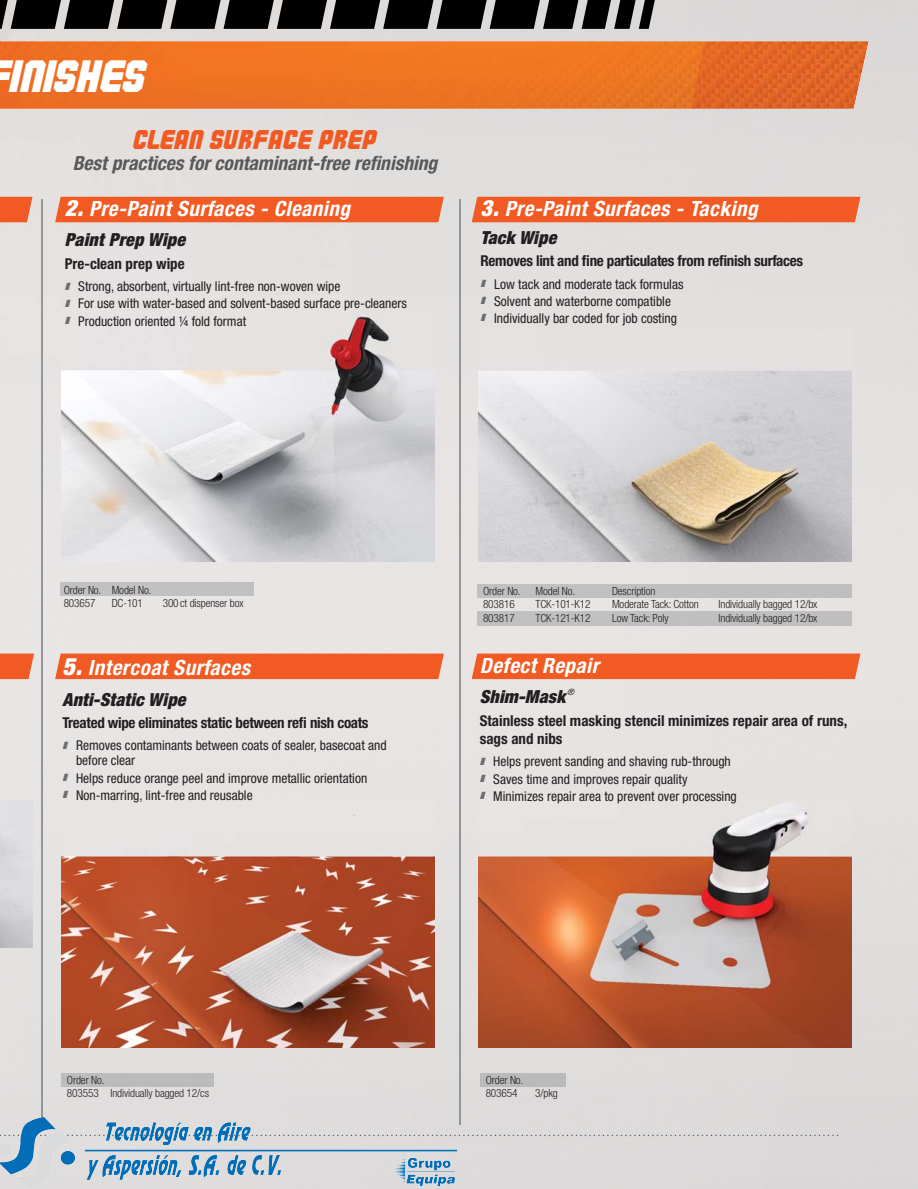
<style>
.page{position:relative;width:918px;height:1189px;background:#fff}
.page>*{position:absolute;margin:0;border:0;box-sizing:border-box;transform-origin:0 0}
.t1{font:45px "Commando";color:#fff}
.t2{font:27px "Commando";letter-spacing:.025em;color:#f15a22}
.t3{font:italic 700 condensed 21px "Helvetica Neue LT Std";letter-spacing:.025em;color:#fff}
.t4{font:italic 700 condensed 19.5px "Helvetica Neue LT Std";color:#58595b}
.t5{font:italic 900 condensed 18px "Helvetica Neue LT Std";letter-spacing:.01em;color:#231f20}
.t6{font:700 condensed 15px "Helvetica Neue LT Std";letter-spacing:-.02em;color:#231f20}
.t7{font:700 condensed 15px/18px "Helvetica Neue LT Std";color:#231f20}
.t8{font:condensed 13.5px/17.1px "Helvetica Neue LT Std";color:#231f20}
.t9{font:300 condensed 11.25px/13.5px "Helvetica Neue LT Std";letter-spacing:-.01em;color:#231f20}
.s1{font-weight:900;font-size:22.5px}
.s2{color:#6d6e70}
.s3{font-weight:900;font-size:24px}
</style>
<div class="page">
<div style="left:0;top:357px;width:90px;height:760px;background:#e7e5e4"></div>
<img style="left:407px;top:357px;width:104px;height:831px">
<div style="left:828px;top:357px;width:90px;height:831px;background:#e3e0de"></div>
<div style="left:90px;top:1047px;width:317px;height:70px;background:#e0dedd"></div>
<div style="left:511px;top:1047px;width:317px;height:141px;background:#dddbda"></div>
<img style="left:0;top:41px;width:869px;height:68px">
<svg style="left:457px;top:1134px;width:381px;height:1px"></svg>
<hr style="left:41px;top:199px;width:1px;height:925px;background:#939598">
<hr style="left:459px;top:199px;width:1px;height:925px;background:#939598">
<svg style="left:0;top:197px;width:33px;height:25px"></svg>
<div style="left:55px;top:197px;width:389px;height:25px;background:#f15a22"></div>
<div style="left:472px;top:197px;width:388px;height:25px;background:#f15a22"></div>
<svg style="left:0;top:653px;width:34px;height:26px"></svg>
<div style="left:55px;top:653px;width:389px;height:26px;background:#f15a22"></div>
<div style="left:472px;top:653px;width:388px;height:26px;background:#f15a22"></div>
<img style="left:0;top:338px;width:5px;height:257px">
<img style="left:478px;top:328px;width:373px;height:233px">
<img style="left:62px;top:311px;width:373px;height:250px">
<img style="left:62px;top:797px;width:373px;height:250px">
<img style="left:478px;top:797px;width:373px;height:250px">
<img style="left:0;top:800px;width:32px;height:146px">
<svg style="left:0;top:0;width:660px;height:29px"></svg>
<img style="left:480px;top:1072px;width:85px;height:14px">
<img style="left:62px;top:1072px;width:152px;height:14px">
<div style="left:60px;top:582px;width:194px;height:13px;background:#c2c1c1"></div>
<div style="left:477px;top:584px;width:374px;height:13px;background:#c1c0c0"></div>
<div style="left:477px;top:611px;width:374px;height:14px;background:#c1c0c0"></div>
<img style="left:0;top:1117px;width:457px;height:71px">
<h1 class="t1" style="left:11px;top:60px;width:136px">INISHES</h1>
<h2 class="t2" style="left:133px;top:130px;width:245px">CLEAN SURFACE PREP</h2>
<h3 class="t4" style="left:73px;top:156px;width:366px">Best practices for contaminant-free refinishing</h3>
<h3 class="t3" style="left:65px;top:200px;width:287px"><span class="s1">2.</span> Pre-Paint Surfaces - Cleaning</h3>
<h3 class="t5" style="left:65px;top:233px;width:122px">Paint Prep Wipe</h3>
<p class="t7" style="left:65px;top:256px;width:121px">Pre-clean prep wipe</p>
<p class="t8" style="left:65px;top:279px;width:344px"><span class="s2">❚</span> Strong, absorbent, virtually lint-free non-woven wipe<br><span class="s2">❚</span> For use with water-based and solvent-based surface pre-cleaners <span class="s2">❚</span> Production oriented ¼ fold format</p>
<h3 class="t3" style="left:480px;top:200px;width:278px"><span class="s1">3.</span> Pre-Paint Surfaces - Tacking</h3>
<h3 class="t5" style="left:480px;top:231px;width:77px">Tack Wipe</h3>
<p class="t6" style="left:480px;top:255px;width:324px">Removes lint and fine particulates from refinish surfaces</p>
<p class="t8" style="left:480px;top:277px;width:204px"><span class="s2">❚</span> Low tack and moderate tack formulas <span class="s2">❚</span> Solvent and waterborne compatible<br><span class="s2">❚</span> Individually bar coded for job costing</p>
<p class="t9" style="left:64px;top:584px;width:89px">Order No. Model No.<br>803657</p>
<p class="t9" style="left:112px;top:597px;width:33px">DC-101</p>
<p class="t9" style="left:163px;top:597px;width:82px">300 ct dispenser box</p>
<h3 class="t3" style="left:62px;top:660px;width:189px"><span class="s3">5.</span> Intercoat Surfaces</h3>
<h3 class="t5" style="left:62px;top:692px;width:124px">Anti-Static Wipe</h3>
<p class="t6" style="left:62px;top:717px;width:308px">Treated wipe eliminates static between refi nish coats</p>
<p class="t8" style="left:76px;top:739px;width:312px;line-height:15px;text-indent:-14px"><span class="s2">❚</span> Removes contaminants between coats of sealer, basecoat and before clear</p>
<p class="t8" style="left:62px;top:770px;width:306px"><span class="s2">❚</span> Helps reduce orange peel and improve metallic orientation <span class="s2">❚</span> Non-marring, lint-free and reusable</p>
<p class="t9" style="left:483px;top:585px;width:39px">Order No.</p>
<p class="t9" style="left:535px;top:585px;width:41px">Model No.</p>
<p class="t9" style="left:612px;top:585px;width:45px">Description</p>
<p class="t9" style="left:483px;top:599px;width:33px">803816</p>
<p class="t9" style="left:535px;top:599px;width:57px">TCK-101-K12</p>
<p class="t9" style="left:612px;top:599px;width:88px">Moderate Tack: Cotton</p>
<p class="t9" style="left:718px;top:599px;width:100px">Individually bagged 12/bx</p>
<p class="t9" style="left:483px;top:612px;width:33px">803817</p>
<p class="t9" style="left:535px;top:612px;width:57px">TCK-121-K12</p>
<p class="t9" style="left:612px;top:612px;width:58px">Low Tack: Poly</p>
<p class="t9" style="left:718px;top:612px;width:100px">Individually bagged 12/bx</p>
<h3 class="t3" style="left:480px;top:658px;width:121px">Defect Repair</h3>
<h3 class="t5" style="left:480px;top:690px;width:96px">Shim-Mask <sup>®</sup></h3>
<p class="t7" style="left:480px;top:713px;width:369px">Stainless steel masking stencil minimizes repair area of runs, sags and nibs</p>
<p class="t8" style="left:480px;top:754px;width:259px"><span class="s2">❚</span> Helps prevent sanding and shaving rub-through <span class="s2">❚</span> Saves time and improves repair quality<br><span class="s2">❚</span> Minimizes repair area to prevent over processing</p>
<p class="t9" style="left:67px;top:1074px;width:144px">Order No.<br>803553 Individually bagged 12/cs</p>
<p class="t9" style="left:486px;top:1074px;width:39px">Order No.<br>803654</p>
<p class="t9" style="left:535px;top:1087px;width:24px">3/pkg</p>
</div>
